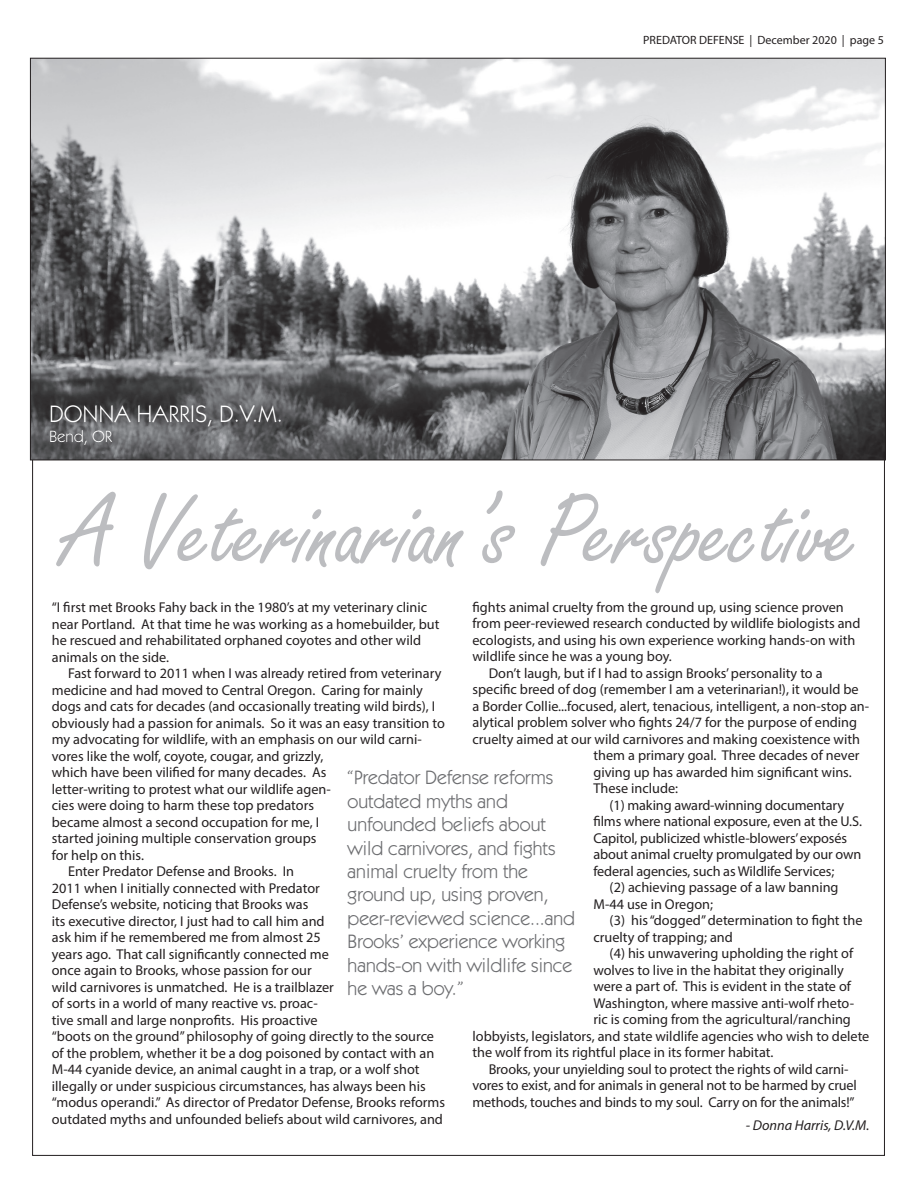
<style>
.page{position:relative;width:918px;height:1188px;background:#fff}
.page>*{position:absolute;margin:0;border:0;box-sizing:border-box;transform-origin:0 0}
.t1{font:109.5px "Freestyle Script";letter-spacing:-.01em;color:#bcbdc0}
.t2{font:24px "ITC Kabel Std";color:#fff}
.Head_13pt{font:19.5px/23.4px "ITC Kabel Std";color:#6c6d70}
.t3{font:16.5px "ITC Kabel Std";color:#fff}
.Body_text_-_indent{font:14.25px/16.5px "Myriad Pro";color:#231f20}
.Body_text_-_no_inden{font:14.25px/16.5px "Myriad Pro";color:#231f20}
.Body_text_-_indent-2{font:italic 14.25px "Myriad Pro";color:#231f20}
.Timeline_Text{font:12px "Myriad Pro";color:#231f20}
</style>
<div class="page">
<img style="left:32px;top:60px;width:852px;height:398px">
<div style="left:44px;top:399px;width:300px;height:60px;background:#fff;opacity:.75"></div>
<h2 class="t2" style="left:49px;top:400px;width:235px">DONNA HARRIS, D.V.M.</h2>
<p class="t3" style="left:49px;top:427px;width:65px">Bend, OR</p>
<p class="Timeline_Text" style="left:643px;top:32px;width:242px">PREDATOR DEFENSE | December 2020 | page 5</p>
<p class="t1" style="left:64px;top:472px;width:797px">A Veterinarian’s Perspective</p>
<p class="Body_text_-_indent" style="left:472px;top:599px;width:390px">fights animal cruelty from the ground up, using science proven from peer-reviewed research conducted by wildlife biologists and ecologists, and using his own experience working hands-on with wildlife since he was a young boy.</p>
<p class="Body_text_-_indent" style="left:489px;top:665px;width:336px">Don’t laugh, but if I had to assign Brooks’ personality to a</p>
<p class="Body_text_-_indent" style="left:472px;top:681px;width:388px">specific breed of dog (remember I am a veterinarian!), it would be</p>
<p class="Body_text_-_indent" style="left:472px;top:698px;width:398px">a Border Collie...focused, alert, tenacious, intelligent, a non-stop an-</p>
<p class="Body_text_-_indent" style="left:472px;top:714px;width:386px">alytical problem solver who fights 24/7 for the purpose of ending</p>
<p class="Body_text_-_indent" style="left:472px;top:731px;width:389px">cruelty aimed at our wild carnivores and making coexistence with</p>
<p class="Body_text_-_indent" style="left:593px;top:747px;width:268px">them a primary goal. Three decades of never</p>
<p class="Body_text_-_indent" style="left:593px;top:764px;width:260px">giving up has awarded him significant wins.</p>
<p class="Body_text_-_indent" style="left:593px;top:780px;width:86px">These include:</p>
<p class="Body_text_-_indent" style="left:593px;top:797px;width:270px;text-indent:16px">(1) making award-winning documentary films where national exposure, even at the U.S.<br>Capitol, publicized whistle-blowers’ exposés about animal cruelty promulgated by our own federal agencies, such as Wildlife Services;</p>
<p class="Body_text_-_indent" style="left:593px;top:879px;width:247px;text-indent:16px">(2) achieving passage of a law banning<br>M-44 use in Oregon;</p>
<p class="Body_text_-_indent" style="left:593px;top:912px;width:271px;text-indent:16px">(3) his “dogged” determination to fight the cruelty of trapping; and</p>
<p class="Body_text_-_indent" style="left:610px;top:945px;width:245px">(4) his unwavering upholding the right of</p>
<p class="Body_text_-_indent" style="left:593px;top:962px;width:252px">wolves to live in the habitat they originally</p>
<p class="Body_text_-_indent" style="left:593px;top:978px;width:259px">were a part of. This is evident in the state of</p>
<p class="Body_text_-_indent" style="left:593px;top:995px;width:262px">Washington, where massive anti-wolf rheto-</p>
<p class="Body_text_-_indent" style="left:593px;top:1011px;width:259px">ric is coming from the agricultural/ranching</p>
<p class="Body_text_-_indent" style="left:472px;top:1028px;width:398px">lobbyists, legislators, and state wildlife agencies who wish to delete</p>
<p class="Body_text_-_indent" style="left:472px;top:1044px;width:302px">the wolf from its rightful place in its former habitat.</p>
<p class="Body_text_-_indent" style="left:472px;top:1061px;width:386px;text-align:center">Brooks, your unyielding soul to protect the rights of wild carni&shy;vores to exist, and for animals in general not to be harmed by cruel methods, touches and binds to my soul. Carry on for the animals!”</p>
<p class="Body_text_-_indent-2" style="left:746px;top:1116px;width:125px">- Donna Harris, D.V.M.</p>
<p class="Body_text_-_no_inden" style="left:52px;top:599px;width:389px">“I first met Brooks Fahy back in the 1980’s at my veterinary clinic near Portland. At that time he was working as a homebuilder, but he rescued and rehabilitated orphaned coyotes and other wild animals on the side.</p>
<p class="Body_text_-_indent" style="left:52px;top:665px;width:395px;text-indent:16px">Fast forward to 2011 when I was already retired from veterinary medicine and had moved to Central Oregon. Caring for mainly dogs and cats for decades (and occasionally treating wild birds), I obviously had a passion for animals. So it was an easy transition to my advocating for wildlife, with an emphasis on our wild carni&shy;vores like the wolf, coyote, cougar, and grizzly,<br>which have been vilified for many decades. As<br>letter-writing to protest what our wildlife agen-<br>cies were doing to harm these top predators<br>became almost a second occupation for me, I<br>started joining multiple conservation groups<br>for help on this.</p>
<p class="Body_text_-_indent" style="left:52px;top:863px;width:395px;text-indent:16px">Enter Predator Defense and Brooks. In<br>2011 when I initially connected with Predator<br>Defense’s website, noticing that Brooks was<br>its executive director, I just had to call him and<br>ask him if he remembered me from almost 25<br>years ago. That call significantly connected me<br>once again to Brooks, whose passion for our<br>wild carnivores is unmatched. He is a trailblazer<br>of sorts in a world of many reactive vs. proac-<br>tive small and large nonprofits. His proactive<br>“boots on the ground” philosophy of going directly to the source of the problem, whether it be a dog poisoned by contact with an M-44 cyanide device, an animal caught in a trap, or a wolf shot illegally or under suspicious circumstances, has always been his “modus operandi.” As director of Predator Defense, Brooks reforms outdated myths and unfounded beliefs about wild carnivores, and</p>
<p class="Head_13pt" style="left:348px;top:766px;width:229px">“Predator Defense reforms outdated myths and unfounded beliefs about wild carnivores, and fights animal cruelty from the ground up, using proven, peer-reviewed science...and<br>Brooks’ experience working hands-on with wildlife since he was a boy.”</p>
</div>
